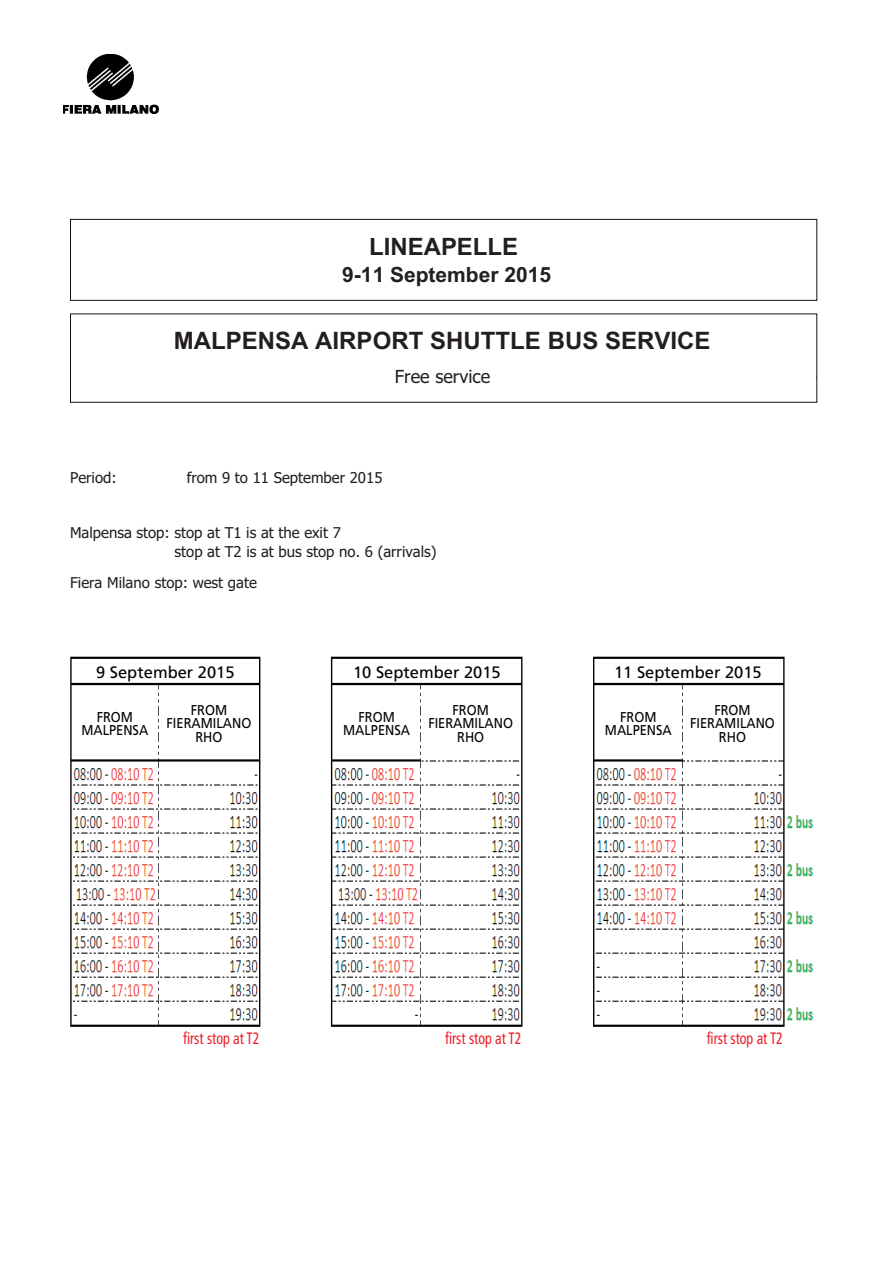
<style>
.page{position:relative;width:893px;height:1263px;background:#fff}
.page>*{position:absolute;margin:0;border:0;box-sizing:border-box;transform-origin:0 0}
.t1{font:700 24px "Arial";color:#231f20}
.t2{font:700 21px "Arial";color:#231f20}
.t3{font:18px "Tahoma";color:#231f20}
.t4{font:16.5px "Frutiger";color:#000001}
.t5{font:condensed 16.5px "Frutiger";color:#ed1d25;scale:.85 1}
.t6{font:15px/19.5px "Tahoma";color:#231f20}
.t7{font:14.25px/13.5px "Frutiger";color:#000001;text-align:center;scale:.9 1}
</style>
<div class="page">
<img style="left:70px;top:656px;width:743px;height:371px">
<div style="left:70px;top:219px;width:747px;height:82px;border:1px solid #101315"></div>
<div style="left:70px;top:313px;width:747px;height:90px;border:1px solid #101315"></div>
<img style="left:63px;top:54px;width:95px;height:60px">
<div style="left:81px;top:664px;width:170px;height:17px;background:#fff"></div>
<div style="left:344px;top:664px;width:170px;height:17px;background:#fff"></div>
<div style="left:606px;top:664px;width:171px;height:17px;background:#fff"></div>
<div style="left:75px;top:713px;width:80px;height:22px;background:#fff"></div>
<div style="left:164px;top:713px;width:91px;height:44px;background:#fff"></div>
<div style="left:338px;top:713px;width:76px;height:23px;background:#fff"></div>
<div style="left:424px;top:714px;width:92px;height:42px;background:#fff"></div>
<div style="left:600px;top:712px;width:75px;height:23px;background:#fff"></div>
<div style="left:685px;top:712px;width:95px;height:47px;background:#fff"></div>
<h1 class="t1" style="left:369px;top:233px;width:151px">LINEAPELLE</h1>
<h2 class="t2" style="left:342px;top:263px;width:210px">9-11 September 2015</h2>
<h1 class="t1" style="left:174px;top:326px;width:538px">MALPENSA AIRPORT SHUTTLE BUS SERVICE</h1>
<p class="t3" style="left:395px;top:370px;width:97px">Free service</p>
<p class="t6" style="left:70px;top:470px;width:48px">Period:</p>
<p class="t6" style="left:187px;top:470px;width:197px">from 9 to 11 September 2015</p>
<p class="t6" style="left:175px;top:524px;width:263px;text-indent:-104px">Malpensa stop: stop at T1 is at the exit 7<br>stop at T2 is at bus stop no. 6 (arrivals)</p>
<p class="t6" style="left:70px;top:574px;width:188px">Fiera Milano stop: west gate</p>
<p class="t4" style="left:96px;top:665px;width:140px">9 September 2015</p>
<p class="t4" style="left:353px;top:665px;width:149px">10 September 2015</p>
<p class="t4" style="left:614px;top:665px;width:149px">11 September 2015</p>
<p class="t7" style="left:81px;top:711px;width:76px">FROM<br>MALPENSA</p>
<p class="t7" style="left:167px;top:704px;width:96px">FROM<br>FIERAMILANO<br>RHO</p>
<p class="t7" style="left:343px;top:711px;width:76px">FROM<br>MALPENSA</p>
<p class="t7" style="left:428px;top:704px;width:96px">FROM<br>FIERAMILANO<br>RHO</p>
<p class="t7" style="left:605px;top:711px;width:76px">FROM<br>MALPENSA</p>
<p class="t7" style="left:690px;top:704px;width:96px">FROM<br>FIERAMILANO<br>RHO</p>
<p class="t5" style="left:183px;top:1032px;width:91px">first stop at T2</p>
<p class="t5" style="left:445px;top:1032px;width:91px">first stop at T2</p>
<p class="t5" style="left:707px;top:1032px;width:91px">first stop at T2</p>
</div>
